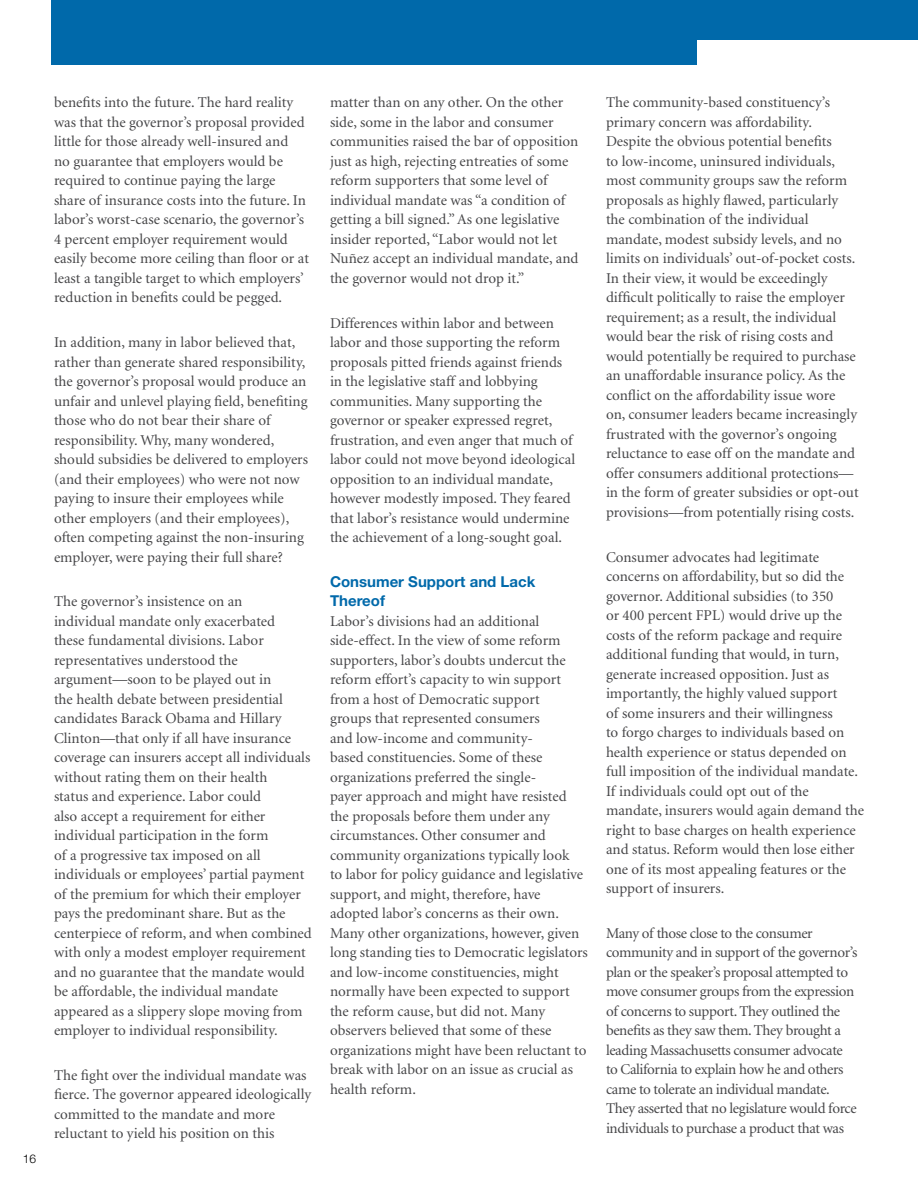
<style>
.page{position:relative;width:918px;height:1188px;background:#fff}
.page>*{position:absolute;margin:0;border:0;box-sizing:border-box;transform-origin:0 0}
.t1{font:15px/19.5px "Minion";color:#464648}
.t2{font:15px/19.5px "Minion";letter-spacing:-.025em;color:#464648}
.t3{font:700 15px/19.5px "Helvetica Neue LT Std";color:#0069aa}
.t4{font:300 12px "Helvetica Neue LT Std";color:#000}
</style>
<div class="page">
<div style="left:51px;top:0;width:867px;height:40px;background:#0069aa"></div>
<div style="left:51px;top:0;width:646px;height:64px;background:#0069aa"></div>
<p class="t4" style="left:23px;top:1152px;width:15px">16</p>
<p class="t1" style="left:54px;top:93px;width:257px">benefits into the future. The hard reality was that the governor’s proposal provided little for those already well-insured and<br>no guarantee that employers would be required to continue paying the large share of insurance costs into the future. In labor’s worst-case scenario, the governor’s 4 percent employer requirement would easily become more ceiling than floor or at least a tangible target to which employers’ reduction in benefits could be pegged.</p>
<p class="t1" style="left:54px;top:333px;width:256px">In addition, many in labor believed that, rather than generate shared responsibility, the governor’s proposal would produce an unfair and unlevel playing field, benefiting those who do not bear their share of responsibility. Why, many wondered, should subsidies be delivered to employers (and their employees) who were not now paying to insure their employees while other employers (and their employees), often competing against the non-insuring employer, were paying their full share?</p>
<p class="t1" style="left:54px;top:592px;width:259px">The governor’s insistence on an<br>individual mandate only exacerbated<br>these fundamental divisions. Labor representatives understood the argument—soon to be played out in<br>the health debate between presidential candidates Barack Obama and Hillary Clinton—that only if all have insurance coverage can insurers accept all individuals without rating them on their health<br>status and experience. Labor could<br>also accept a requirement for either individual participation in the form<br>of a progressive tax imposed on all individuals or employees’ partial payment of the premium for which their employer pays the predominant share. But as the centerpiece of reform, and when combined with only a modest employer requirement and no guarantee that the mandate would be affordable, the individual mandate appeared as a slippery slope moving from employer to individual responsibility.</p>
<p class="t1" style="left:54px;top:1066px;width:259px">The fight over the individual mandate was fierce. The governor appeared ideologically committed to the mandate and more reluctant to yield his position on this</p>
<p class="t1" style="left:330px;top:93px;width:250px">matter than on any other. On the other side, some in the labor and consumer communities raised the bar of opposition just as high, rejecting entreaties of some reform supporters that some level of individual mandate was “a condition of getting a bill signed.” As one legislative insider reported, “Labor would not let Nuñez accept an individual mandate, and the governor would not drop it.”</p>
<p class="t1" style="left:330px;top:314px;width:247px">Differences within labor and between labor and those supporting the reform proposals pitted friends against friends in the legislative staff and lobbying communities. Many supporting the governor or speaker expressed regret, frustration, and even anger that much of labor could not move beyond ideological opposition to an individual mandate, however modestly imposed. They feared that labor’s resistance would undermine the achievement of a long-sought goal.</p>
<p class="t3" style="left:330px;top:571px;width:207px">Consumer Support and Lack<br>Thereof</p>
<p class="t1" style="left:330px;top:612px;width:259px">Labor’s divisions had an additional side-effect. In the view of some reform supporters, labor’s doubts undercut the reform effort’s capacity to win support from a host of Democratic support<br>groups that represented consumers<br>and low-income and community-<br>based constituencies. Some of these organizations preferred the single-<br>payer approach and might have resisted the proposals before them under any circumstances. Other consumer and community organizations typically look<br>to labor for policy guidance and legislative support, and might, therefore, have adopted labor’s concerns as their own.<br>Many other organizations, however, given long standing ties to Democratic legislators and low-income constituencies, might normally have been expected to support the reform cause, but did not. Many observers believed that some of these organizations might have been reluctant to break with labor on an issue as crucial as health reform.</p>
<p class="t1" style="left:606px;top:93px;width:254px">The community-based constituency’s primary concern was affordability.<br>Despite the obvious potential benefits<br>to low-income, uninsured individuals, most community groups saw the reform proposals as highly flawed, particularly the combination of the individual mandate, modest subsidy levels, and no limits on individuals’ out-of-pocket costs.<br>In their view, it would be exceedingly difficult politically to raise the employer requirement; as a result, the individual would bear the risk of rising costs and would potentially be required to purchase an unaffordable insurance policy. As the conflict on the affordability issue wore<br>on, consumer leaders became increasingly frustrated with the governor’s ongoing reluctance to ease off on the mandate and offer consumers additional protections— in the form of greater subsidies or opt-out provisions—from potentially rising costs.</p>
<p class="t1" style="left:606px;top:548px;width:259px">Consumer advocates had legitimate concerns on affordability, but so did the governor. Additional subsidies (to 350<br>or 400 percent FPL) would drive up the costs of the reform package and require additional funding that would, in turn, generate increased opposition. Just as importantly, the highly valued support<br>of some insurers and their willingness<br>to forgo charges to individuals based on health experience or status depended on full imposition of the individual mandate.<br>If individuals could opt out of the mandate, insurers would again demand the right to base charges on health experience and status. Reform would then lose either one of its most appealing features or the support of insurers.</p>
<p class="t2" style="left:606px;top:924px;width:253px">Many of those close to the consumer community and in support of the governor’s plan or the speaker’s proposal attempted to move consumer groups from the expression of concerns to support. They outlined the benefits as they saw them. They brought a leading Massachusetts consumer advocate to California to explain how he and others came to tolerate an individual mandate.<br>They asserted that no legislature would force individuals to purchase a product that was</p>
</div>
